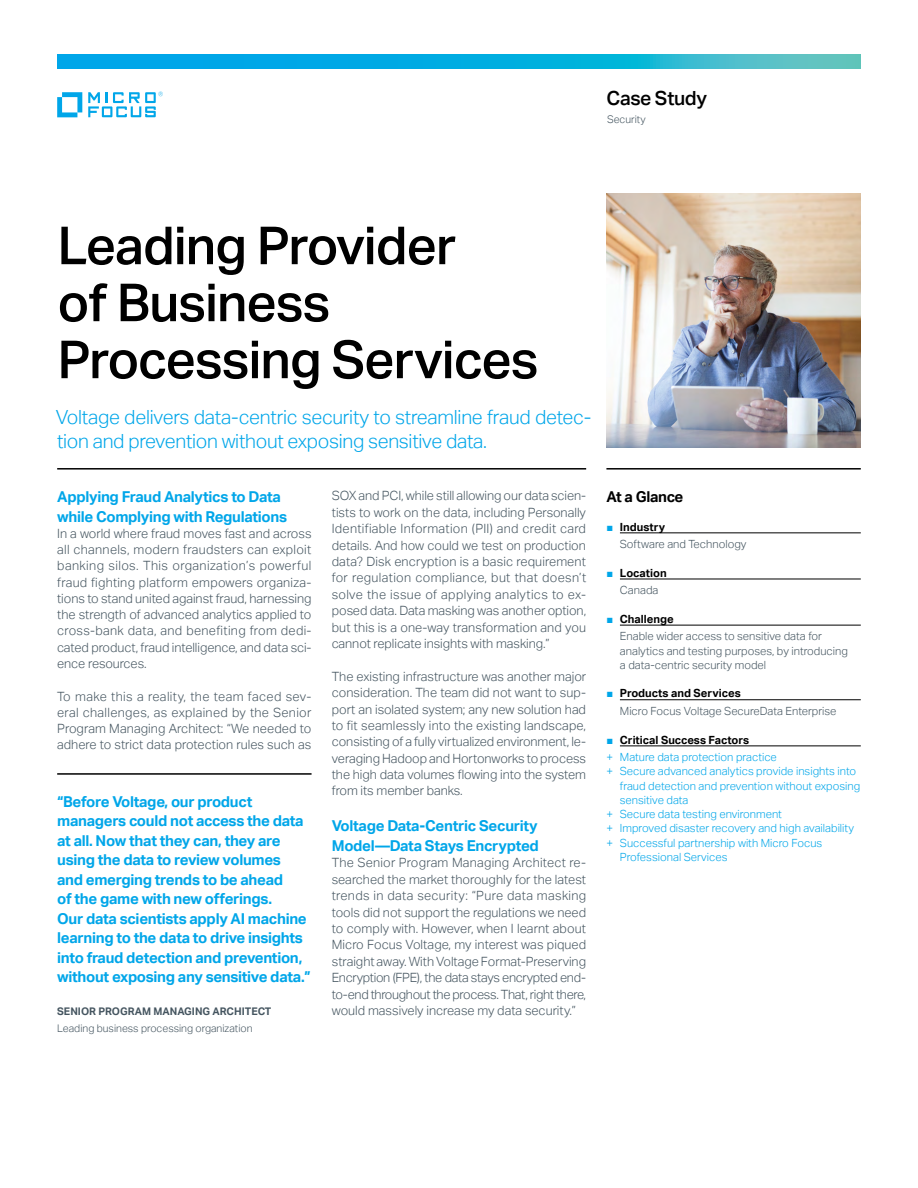
<style>
.page{position:relative;width:918px;height:1188px;background:#fff}
.page>*{position:absolute;margin:0;border:0;box-sizing:border-box;transform-origin:0 0}
.headline_35_38{font:500 52.5px/57px "Aktiv Grotesk";letter-spacing:-.02em;color:#000}
.intro1_13_16-light_b{font:300 19.5px/24px "Aktiv Grotesk";letter-spacing:-.015em;color:#00a6e9}
.collateral_name_13_1{font:500 19.5px "Aktiv Grotesk";letter-spacing:-.02em;color:#000}
.pull_quote_10_13-blu{font:700 15px/19.5px "Aktiv Grotesk";letter-spacing:-.02em;color:#00a6e9}
.subhead_10_13-blue{font:700 15px/19.5px "Aktiv Grotesk";letter-spacing:-.02em;color:#00a6e9}
.subhead_10_13{font:700 15px "Aktiv Grotesk";letter-spacing:-.02em;color:#000}
.body_8_5_11-grey{font:300 12.75px/16.4px "Aktiv Grotesk";letter-spacing:-.005em;color:#455560;text-align:justify}
.t1{font:300 11.25px/14.2px "Aktiv Grotesk";color:#00a6e9}
.caption_7_5_9_5_inde{font:300 11.25px/14.2px "Aktiv Grotesk";color:#455560}
.t2{font:700 11.25px "Aktiv Grotesk";color:#000}
.quote_title_7_11-gre{font:300 10.5px "Aktiv Grotesk";color:#455560}
.quote_name_caps_7_11{font:700 10.5px "Aktiv Grotesk";color:#455560}
.caption_7_9_5-grey{font:300 10.5px "Aktiv Grotesk";color:#455560}
.s1{font-family:"Arial";font-weight:400;color:#00a6e9}
</style>
<div class="page">
<hr style="left:57px;top:468px;width:529px;height:2px;background:#000">
<hr style="left:606px;top:468px;width:255px;height:2px;background:#000">
<img style="left:606px;top:193px;width:255px;height:255px">
<hr style="left:620px;top:533px;width:241px;height:1px;background:#000">
<hr style="left:620px;top:579px;width:241px;height:1px;background:#000">
<hr style="left:620px;top:625px;width:241px;height:1px;background:#000">
<hr style="left:620px;top:699px;width:241px;height:1px;background:#000">
<hr style="left:620px;top:746px;width:241px;height:1px;background:#000">
<svg style="left:57px;top:92px;width:25px;height:25px"></svg>
<svg style="left:88px;top:92px;width:75px;height:25px"></svg>
<svg style="left:57px;top:54px;width:804px;height:15px;background:#14b0dc"></svg>
<hr style="left:57px;top:773px;width:255px;height:2px;background:#000">
<p class="collateral_name_13_1" style="left:607px;top:87px;width:102px">Case Study</p>
<p class="caption_7_9_5-grey" style="left:607px;top:113px;width:40px">Security</p>
<p class="headline_35_38" style="left:57px;top:218px;width:483px">Leading Provider<br>of Business<br>Processing Services</p>
<p class="intro1_13_16-light_b" style="left:56px;top:405px;width:537px">Voltage delivers data-centric security to streamline fraud detec&shy;tion and prevention without exposing sensitive data.</p>
<p class="subhead_10_13-blue" style="left:57px;top:487px;width:232px">Applying Fraud Analytics to Data while Complying with Regulations</p>
<p class="body_8_5_11-grey" style="left:57px;top:525px;width:256px">In a world where fraud moves fast and across all channels, modern fraudsters can exploit banking silos. This organization’s powerful fraud fighting platform empowers organiza&shy;tions to stand united against fraud, harnessing the strength of advanced analytics applied to cross-bank data, and benefiting from dedi&shy;cated product, fraud intelligence, and data sci&shy;ence resources.</p>
<p class="body_8_5_11-grey" style="left:57px;top:688px;width:256px">To make this a reality, the team faced sev&shy;eral challenges, as explained by the Senior Program Managing Architect: “We needed to adhere to strict data protection rules such as</p>
<p class="pull_quote_10_13-blu" style="left:57px;top:792px;width:255px">“Before Voltage, our product managers could not access the data at all. Now that they can, they are using the data to review volumes<br>and emerging trends to be ahead<br>of the game with new offerings.<br>Our data scientists apply AI machine learning to the data to drive insights into fraud detection and prevention, without exposing any sensitive data.”</p>
<p class="quote_name_caps_7_11" style="left:57px;top:1006px;width:216px">SENIOR PROGRAM MANAGING ARCHITECT</p>
<p class="quote_title_7_11-gre" style="left:57px;top:1022px;width:197px">Leading business processing organization</p>
<p class="body_8_5_11-grey" style="left:332px;top:488px;width:256px">SOX and PCI, while still allowing our data scien&shy;tists to work on the data, including Personally Identifiable Information (PII) and credit card details. And how could we test on production data? Disk encryption is a basic requirement for regulation compliance, but that doesn’t solve the issue of applying analytics to ex&shy;posed data. Data masking was another option, but this is a one-way transformation and you cannot replicate insights with masking.”</p>
<p class="body_8_5_11-grey" style="left:332px;top:668px;width:256px">The existing infrastructure was another major consideration. The team did not want to sup&shy;port an isolated system; any new solution had to fit seamlessly into the existing landscape, consisting of a fully virtualized environment, le&shy;veraging Hadoop and Hortonworks to process the high data volumes flowing into the system from its member banks.</p>
<p class="subhead_10_13-blue" style="left:332px;top:816px;width:209px">Voltage Data-Centric Security<br>Model—Data Stays Encrypted</p>
<p class="body_8_5_11-grey" style="left:332px;top:855px;width:256px">The Senior Program Managing Architect re&shy;searched the market thoroughly for the latest trends in data security: “Pure data masking tools did not support the regulations we need to comply with. However, when I learnt about Micro Focus Voltage, my interest was piqued straight away. With Voltage Format-Preserving Encryption (FPE), the data stays encrypted end&shy;to-end throughout the process. That, right there, would massively increase my data security.”</p>
<p class="subhead_10_13" style="left:606px;top:488px;width:79px">At a Glance</p>
<p class="t2" style="left:606px;top:520px;width:60px"><span class="s1">■</span> Industry</p>
<p class="caption_7_5_9_5_inde" style="left:620px;top:537px;width:128px">Software and Technology</p>
<p class="t2" style="left:606px;top:566px;width:62px"><span class="s1">■</span> Location</p>
<p class="caption_7_5_9_5_inde" style="left:620px;top:583px;width:40px">Canada</p>
<p class="t2" style="left:606px;top:612px;width:69px"><span class="s1">■</span> Challenge</p>
<p class="caption_7_5_9_5_inde" style="left:620px;top:629px;width:230px">Enable wider access to sensitive data for analytics and testing purposes, by introducing a data-centric security model</p>
<p class="t2" style="left:606px;top:687px;width:136px"><span class="s1">■</span> Products and Services</p>
<p class="caption_7_5_9_5_inde" style="left:620px;top:704px;width:218px">Micro Focus Voltage SecureData Enterprise</p>
<p class="t2" style="left:606px;top:733px;width:144px"><span class="s1">■</span> Critical Success Factors</p>
<p class="t1" style="left:606px;top:750px;width:172px">+ Mature data protection practice</p>
<p class="t1" style="left:620px;top:764px;width:242px;text-indent:-14px">+ Secure advanced analytics provide insights into fraud detection and prevention without exposing sensitive data</p>
<p class="t1" style="left:606px;top:807px;width:177px">+ Secure data testing environment</p>
<p class="t1" style="left:606px;top:821px;width:249px">+ Improved disaster recovery and high availability</p>
<p class="t1" style="left:620px;top:836px;width:204px;text-indent:-14px">+ Successful partnership with Micro Focus<br>Professional Services</p>
</div>
